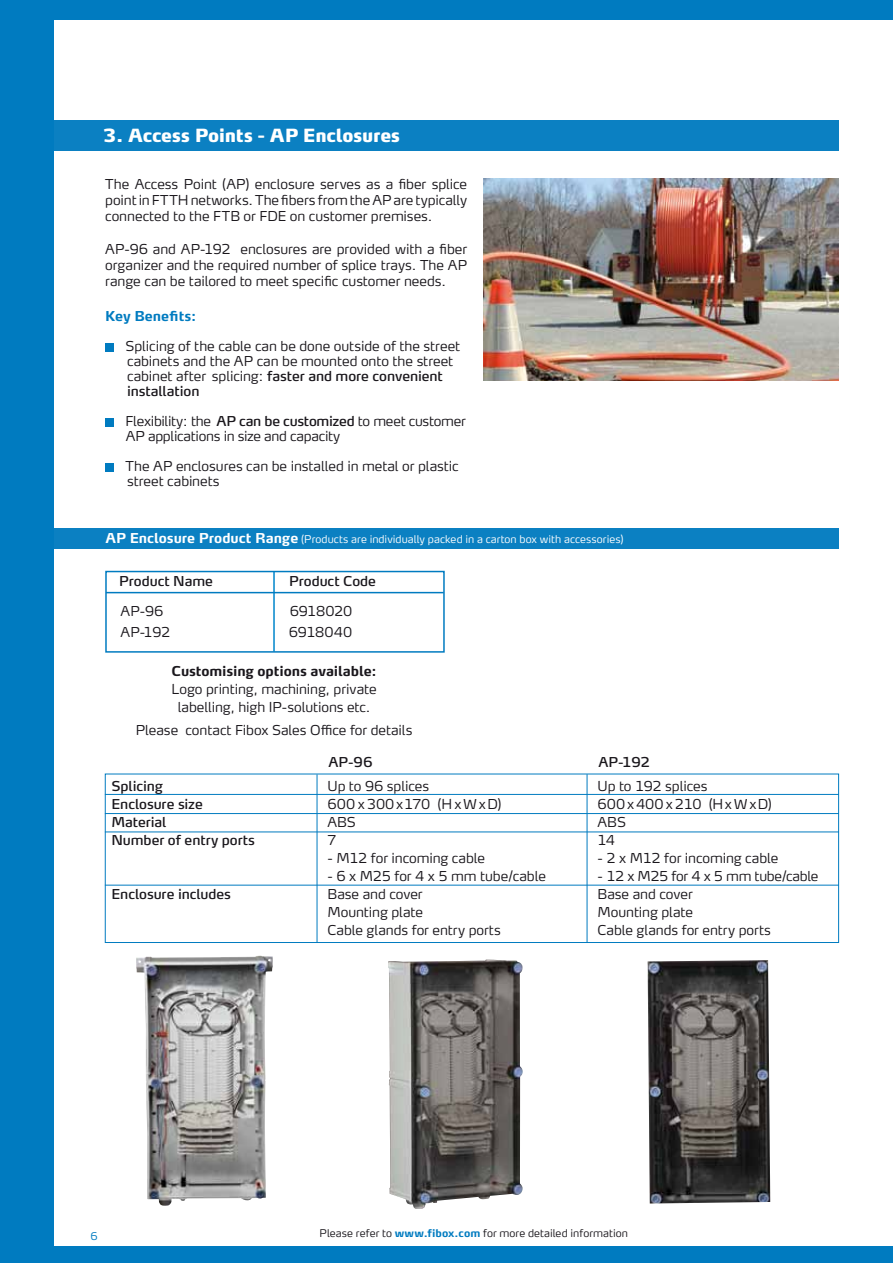
<style>
.page{position:relative;width:893px;height:1263px;background:#fff}
.page>*{position:absolute;margin:0;border:0;box-sizing:border-box;transform-origin:0 0}
.t1{font:900 18px "Max Pro";letter-spacing:-.02em;color:#fff}
.t2{font:300 13.5px/15px "Max Pro";letter-spacing:-.005em;color:#1a171c}
.t3{font:13.5px "Max Pro";letter-spacing:-.005em;color:#1a171c}
.t4{font:700 13.5px "Max Pro";letter-spacing:-.005em;color:#1a171c}
.t5{font:300 13.5px "Max Pro";letter-spacing:.08em;color:#1a171c}
.t6{font:700 13.5px "Max Pro";color:#007bc0}
.t7{font:300 10.5px "Max Pro";letter-spacing:.005em;color:#fff}
.t8{font:300 10.5px "Max Pro";letter-spacing:.01em;color:#1a171c}
.t9{font:300 10.5px "Max Pro";color:#007bc0}
.s1{font-weight:400}
.s2{font-weight:700;font-size:13.5px}
.s3{font-weight:700;color:#007bc0}
</style>
<div class="page">
<div style="left:0;top:120px;width:839px;height:31px;background:#0b80c2"></div>
<div style="left:0;top:0;width:54px;height:1263px;background:#007bc0"></div>
<div style="left:0;top:1246px;width:893px;height:17px;background:#007bc0"></div>
<div style="left:0;top:0;width:893px;height:20px;background:#007bc0"></div>
<img style="left:484px;top:178px;width:355px;height:202px">
<div style="left:105px;top:343px;width:9px;height:8px;background:#007bc0"></div>
<div style="left:105px;top:418px;width:9px;height:8px;background:#007bc0"></div>
<div style="left:105px;top:463px;width:9px;height:8px;background:#007bc0"></div>
<div style="left:0;top:527px;width:839px;height:21px;background:#0b80c2"></div>
<hr style="left:273px;top:571px;width:2px;height:81px;background:#0086cb">
<div style="left:105px;top:571px;width:340px;height:82px;border:2px solid #007bc0"></div>
<hr style="left:106px;top:592px;width:338px;height:1px;background:#007bc0">
<div style="left:105px;top:774px;width:734px;height:169px;border:1px solid #007bc0"></div>
<hr style="left:105px;top:885px;width:734px;height:1px;background:#007bc0">
<hr style="left:105px;top:794px;width:734px;height:1px;background:#007bc0">
<hr style="left:105px;top:813px;width:734px;height:1px;background:#007bc0">
<hr style="left:105px;top:831px;width:734px;height:1px;background:#007bc0">
<hr style="left:317px;top:774px;width:1px;height:169px;background:#007bc0">
<hr style="left:587px;top:774px;width:1px;height:168px;background:#007bc0">
<img style="left:388px;top:960px;width:135px;height:249px">
<img style="left:648px;top:960px;width:122px;height:243px">
<img style="left:136px;top:955px;width:137px;height:251px">
<h1 class="t1" style="left:103px;top:124px;width:298px">3. Access Points - AP Enclosures</h1>
<p class="t2" style="left:105px;top:176px;width:364px;line-height:16.2px;text-align:justify">The Access Point (AP) enclosure serves as a fiber splice point in FTTH networks. The fibers from the AP are typically connected to the FTB or FDE on customer premises.</p>
<p class="t2" style="left:105px;top:241px;width:363px;line-height:16.2px;text-align:justify">AP-96 and AP-192 enclosures are provided with a fiber organizer and the required number of splice trays. The AP range can be tailored to meet specific customer needs.</p>
<p class="t6" style="left:105px;top:308px;width:93px">Key Benefits:</p>
<p class="t2" style="left:126px;top:339px;width:336px">Splicing of the cable can be done outside of the street cabinets and the AP can be mounted onto the street cabinet after splicing: <span class="s1">faster and more convenient installation</span></p>
<p class="t2" style="left:126px;top:414px;width:342px">Flexibility: the <span class="s1">AP can be customized</span> to meet customer<br>AP applications in size and capacity</p>
<p class="t2" style="left:126px;top:459px;width:335px">The AP enclosures can be installed in metal or plastic street cabinets</p>
<p class="t7" style="left:105px;top:532px;width:520px"><span class="s2">AP Enclosure Product Range</span> (Products are individually packed in a carton box with accessories)</p>
<p class="t3" style="left:119px;top:573px;width:95px">Product Name</p>
<p class="t3" style="left:289px;top:573px;width:89px">Product Code</p>
<p class="t2" style="left:121px;top:604px;width:44px">AP-96</p>
<p class="t2" style="left:290px;top:604px;width:64px">6918020</p>
<p class="t2" style="left:121px;top:625px;width:51px">AP-192</p>
<p class="t2" style="left:289px;top:625px;width:65px">6918040</p>
<p class="t4" style="left:172px;top:662px;width:207px">Customising options available:</p>
<p class="t2" style="left:172px;top:680px;width:207px;line-height:18px;text-align:center">Logo printing, machining, private labelling, high IP-solutions etc.</p>
<p class="t2" style="left:136px;top:722px;width:278px">Please contact Fibox Sales Office for details</p>
<p class="t3" style="left:328px;top:754px;width:46px">AP-96</p>
<p class="t3" style="left:598px;top:754px;width:53px">AP-192</p>
<p class="t3" style="left:111px;top:777px;width:53px">Splicing</p>
<p class="t2" style="left:327px;top:778px;width:103px">Up to 96 splices</p>
<p class="t2" style="left:597px;top:778px;width:112px">Up to 192 splices</p>
<p class="t3" style="left:111px;top:795px;width:93px">Enclosure size</p>
<p class="t2" style="left:327px;top:796px;width:176px">600 x 300x170 (H xWxD)</p>
<p class="t5" style="left:597px;top:795px;width:176px">600x400 x210 (HxWxD)</p>
<p class="t3" style="left:111px;top:813px;width:56px">Material</p>
<p class="t2" style="left:327px;top:814px;width:30px">ABS</p>
<p class="t2" style="left:597px;top:814px;width:30px">ABS</p>
<p class="t3" style="left:111px;top:831px;width:145px">Number of entry ports</p>
<p class="t2" style="left:327px;top:832px;width:11px">7</p>
<p class="t2" style="left:597px;top:832px;width:19px">14</p>
<p class="t2" style="left:327px;top:850px;width:159px">- M12 for incoming cable</p>
<p class="t2" style="left:597px;top:850px;width:182px">- 2 x M12 for incoming cable</p>
<p class="t2" style="left:327px;top:868px;width:220px">- 6 x M25 for 4 x 5 mm tube/cable</p>
<p class="t2" style="left:597px;top:868px;width:223px">- 12 x M25 for 4 x 5 mm tube/cable</p>
<p class="t3" style="left:111px;top:885px;width:121px">Enclosure includes</p>
<p class="t2" style="left:327px;top:886px;width:97px">Base and cover</p>
<p class="t2" style="left:597px;top:886px;width:97px">Base and cover</p>
<p class="t2" style="left:327px;top:904px;width:97px">Mounting plate</p>
<p class="t2" style="left:597px;top:904px;width:97px">Mounting plate</p>
<p class="t2" style="left:327px;top:922px;width:175px">Cable glands for entry ports</p>
<p class="t2" style="left:597px;top:922px;width:175px">Cable glands for entry ports</p>
<p class="t9" style="left:90px;top:1229px;width:9px">6</p>
<p class="t8" style="left:320px;top:1226px;width:310px">Please refer to <span class="s3">www.f ibox.com</span> for more detailed information</p>
</div>
